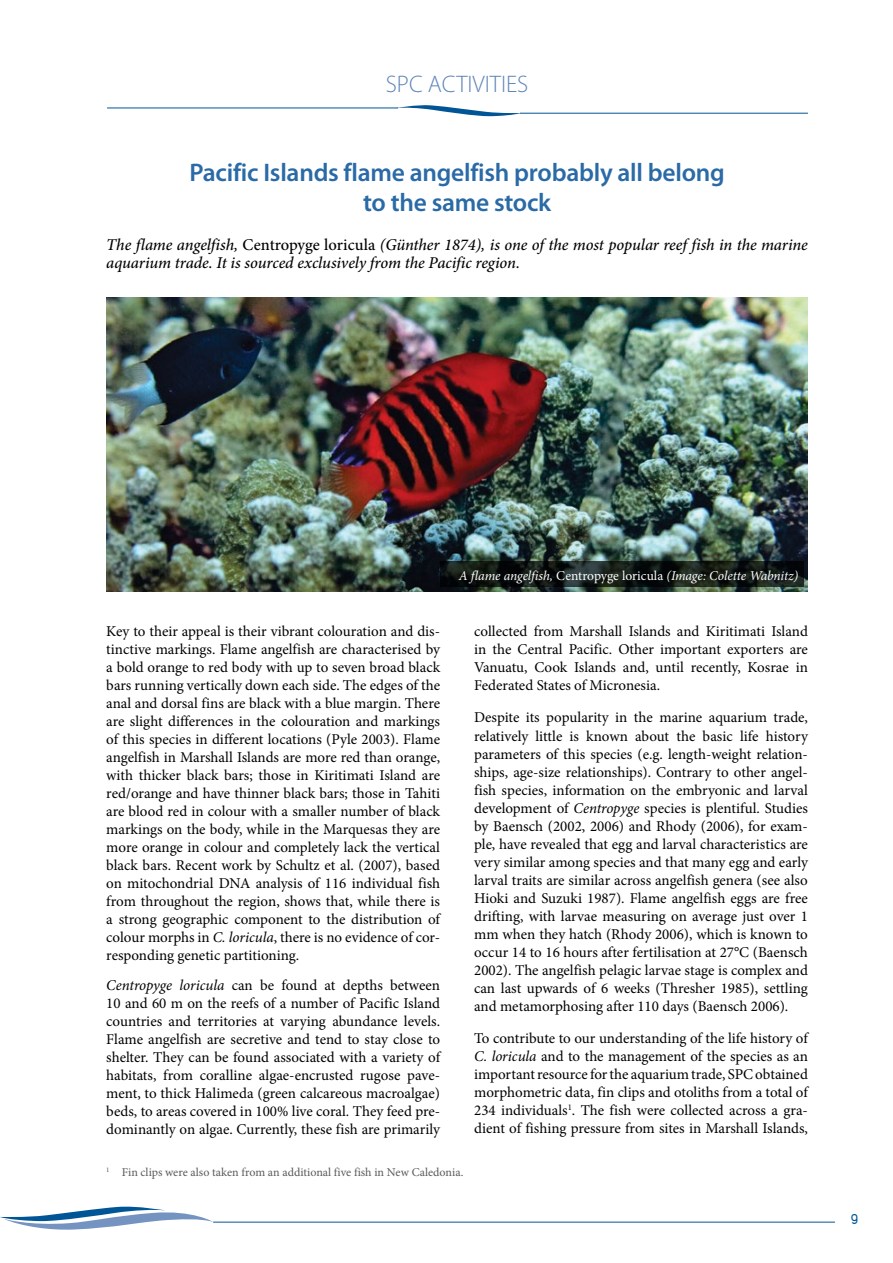
<style>
.page{position:relative;width:893px;height:1263px;background:#fff}
.page>*{position:absolute;margin:0;border:0;box-sizing:border-box;transform-origin:0 0}
.t1{font:600 25.5px/30px "Myriad Pro";letter-spacing:-.01em;color:#2a6aa6;text-align:center}
.t2{font:300 24px "Myriad Pro";color:#5e84b8}
.t3{font:italic 500 16.5px/18px "Minion Pro";letter-spacing:-.005em;color:#000}
.t4{font:15px/18px "Minion Pro";color:#000;text-align:justify}
.t5{font:15px "Duepuntozero";color:#005596}
.t6{font:italic 13.5px "Minion Pro";letter-spacing:-.01em;color:#fff}
.t7{font:12px "Minion Pro";color:#58595b}
.s1{font-style:normal}
.s2{font-style:italic}
</style>
<div class="page">
<svg style="left:0;top:1206px;width:214px;height:24px"></svg>
<hr style="left:214px;top:1222px;width:621px;height:1px;background:#005596">
<hr style="left:520px;top:113px;width:288px;height:1px;background:#005596">
<hr style="left:107px;top:108px;width:291px;height:1px;background:#005596">
<svg style="left:395px;top:105px;width:126px;height:11px"></svg>
<img style="left:106px;top:298px;width:702px;height:293px">
<svg style="left:440px;top:561px;width:364px;height:26px;background:#131a16"></svg>
<h2 class="t2" style="left:386px;top:70px;width:144px">SPC ACTIVITIES</h2>
<h1 class="t1" style="left:189px;top:156px;width:537px">Pacific Islands flame angelfish probably all belong to the same stock</h1>
<p class="t3" style="left:106px;top:236px;width:703px">The flame angelfish, <span class="s1">Centropyge loricula</span> (Günther 1874), is one of the most popular reef fish in the marine aquarium trade. It is sourced exclusively from the Pacific region.</p>
<p class="t4" style="left:106px;top:622px;width:335px">Key to their appeal is their vibrant colouration and dis&shy;tinctive markings. Flame angelfish are characterised by a bold orange to red body with up to seven broad black bars running vertically down each side. The edges of the anal and dorsal fins are black with a blue margin. There are slight differences in the colouration and markings of this species in different locations (Pyle 2003). Flame angelfish in Marshall Islands are more red than orange, with thicker black bars; those in Kiritimati Island are red/orange and have thinner black bars; those in Tahiti are blood red in colour with a smaller number of black markings on the body, while in the Marquesas they are more orange in colour and completely lack the vertical black bars. Recent work by Schultz et al. (2007), based on mitochondrial DNA analysis of 116 individual fish from throughout the region, shows that, while there is a strong geographic component to the distribution of colour morphs in <span class="s2">C. loricula</span>, there is no evidence of cor&shy;responding genetic partitioning.</p>
<p class="t4" style="left:106px;top:976px;width:335px"><span class="s2">Centropyge loricula</span> can be found at depths between 10 and 60 m on the reefs of a number of Pacific Island countries and territories at varying abundance levels.<br>Flame angelfish are secretive and tend to stay close to shelter. They can be found associated with a variety of habitats, from coralline algae-encrusted rugose pave&shy;ment, to thick Halimeda (green calcareous macroalgae) beds, to areas covered in 100% live coral<span class="s2">.</span> They feed pre&shy;dominantly on algae. Currently, these fish are primarily</p>
<p class="t6" style="left:459px;top:566px;width:341px">A flame angelfish, <span class="s1">Centropyge loricula</span> (Image: Colette Wabnitz)</p>
<p class="t4" style="left:474px;top:622px;width:335px">collected from Marshall Islands and Kiritimati Island in the Central Pacific. Other important exporters are Vanuatu, Cook Islands and, until recently, Kosrae in Federated States of Micronesia.</p>
<p class="t4" style="left:474px;top:709px;width:335px">Despite its popularity in the marine aquarium trade, relatively little is known about the basic life history parameters of this species (e.g. length-weight relation&shy;ships, age-size relationships). Contrary to other angel&shy;fish species, information on the embryonic and larval development of <span class="s2">Centropyge</span> species is plentiful. Studies by Baensch (2002, 2006) and Rhody (2006), for exam&shy;ple, have revealed that egg and larval characteristics are very similar among species and that many egg and early larval traits are similar across angelfish genera (see also Hioki and Suzuki 1987). Flame angelfish eggs are free drifting, with larvae measuring on average just over 1 mm when they hatch (Rhody 2006), which is known to occur 14 to 16 hours after fertilisation at 27°C (Baensch 2002). The angelfish pelagic larvae stage is complex and can last upwards of 6 weeks (Thresher 1985), settling and metamorphosing after 110 days (Baensch 2006).</p>
<p class="t4" style="left:474px;top:1029px;width:335px">To contribute to our understanding of the life history of <span class="s2">C. loricula</span> and to the management of the species as an important resource for the aquarium trade, SPC obtained morphometric data, fin clips and otoliths from a total of 234 individuals<sup>1</sup>. The fish were collected across a gra&shy;dient of fishing pressure from sites in Marshall Islands,</p>
<p class="t7" style="left:106px;top:1164px;width:359px"><sup>1</sup> Fin clips were also taken from an additional five fish in New Caledonia.</p>
<p class="t5" style="left:851px;top:1211px;width:8px">9</p>
</div>
